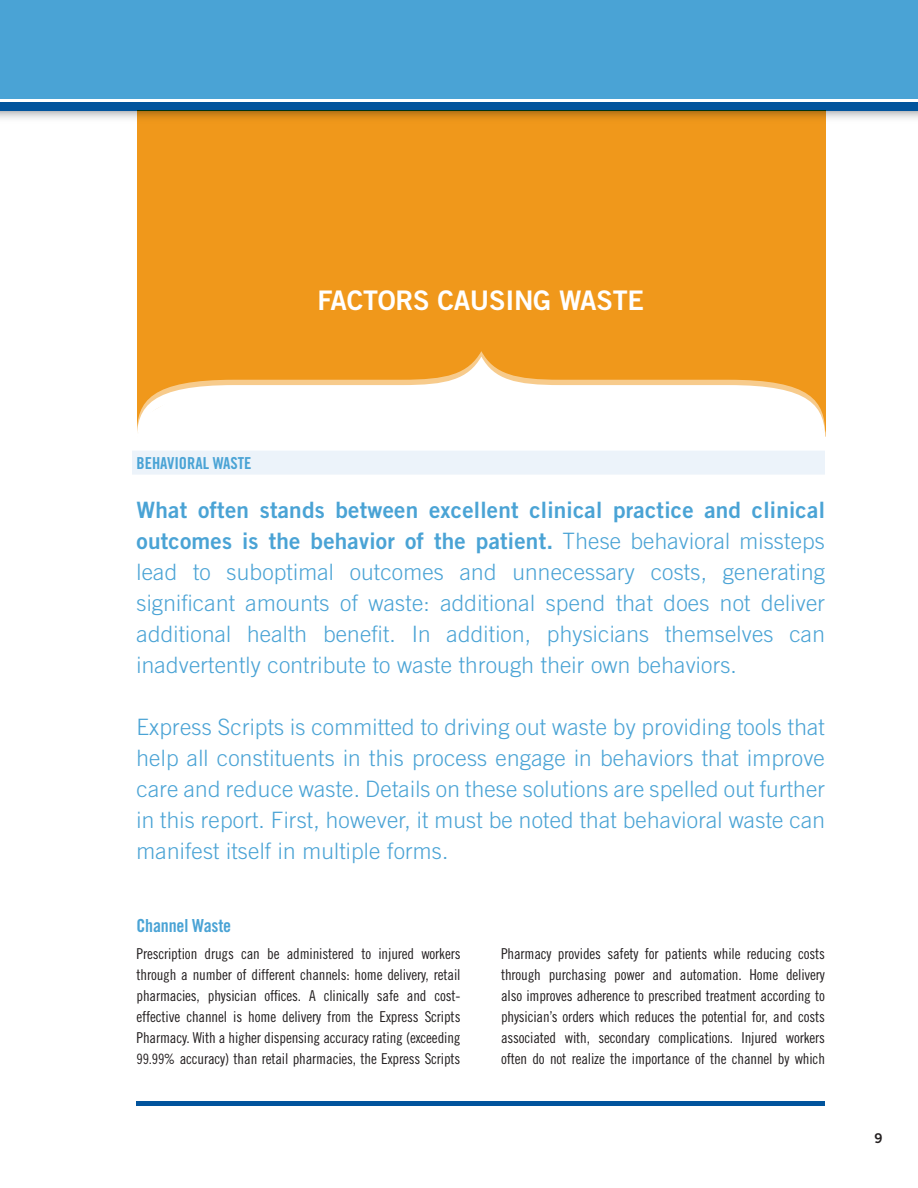
<style>
.page{position:relative;width:918px;height:1188px;background:#fff}
.page>*{position:absolute;margin:0;border:0;box-sizing:border-box;transform-origin:0 0}
.t1{font:27px "Trade Gothic Bold Two";letter-spacing:-.01em;color:#fff}
.t2{font:300 22.5px/31px "Trade Gothic";letter-spacing:.01em;color:#4aa3d5;text-align:justify}
.t3{font:22.5px/31px "Trade Gothic Bold Two";letter-spacing:.01em;color:#4aa3d5}
.t4{font:18px "Trade Gothic Bold Cond Twenty";letter-spacing:-.01em;color:#4aa3d5}
.t5{font:16.5px "Trade Gothic Bold Cond Twenty";color:#4aa3d5}
.t6{font:15px/21px "Trade Gothic Cond Eighteen";letter-spacing:-.01em;color:#231f20;text-align:justify}
.t7{font:13.5px "Trade Gothic Bold Two";color:#231f20}
.s1{font-family:"Trade Gothic";font-weight:300}
.s2{font-size:14.25px}
</style>
<div class="page">
<svg style="left:0;top:110px;width:918px;height:15px"></svg>
<div style="left:0;top:102px;width:918px;height:8px;background:#01549d"></div>
<div style="left:0;top:0;width:918px;height:99px;background:#4aa3d5"></div>
<hr style="left:136px;top:1101px;width:689px;height:4px;background:#01549d">
<div style="left:137px;top:111px;width:688px;height:336px;background:#f0981b"></div>
<svg style="left:137px;top:364px;width:689px;height:83px;fill:#fff"></svg>
<div style="left:132px;top:451px;width:693px;height:24px;background:#ecf3fa"></div>
<h1 class="t1" style="left:317px;top:284px;width:325px">Factors Causing waste</h1>
<p class="t5" style="left:136px;top:453px;width:117px">BEHAVIORAL WASTE</p>
<h2 class="t3" style="left:136px;top:494px;width:690px">What often stands between excellent clinical practice and clinical outcomes is the behavior of the patient. <span class="s1">These behavioral missteps</span></h2>
<p class="t2" style="left:136px;top:556px;width:690px">lead to suboptimal outcomes and unnecessary costs, generating significant amounts of waste: additional spend that does not deliver additional health benefit. In addition, physicians themselves can inadvertently contribute to waste through their own behaviors.</p>
<p class="t2" style="left:136px;top:711px;width:690px">Express Scripts is committed to driving out waste by providing tools that help all constituents in this process engage in behaviors that improve care and reduce waste. Details on these solutions are spelled out further in this report. First, however, it must be noted that behavioral waste can manifest itself in multiple forms.</p>
<p class="t4" style="left:136px;top:914px;width:96px">Channel Waste</p>
<p class="t6" style="left:136px;top:943px;width:326px">Prescription drugs can be administered to injured workers through a number of different channels: home delivery, retail pharmacies, physician offices. A clinically safe and cost&shy;effective channel is home delivery from the Express Scripts Pharmacy. With a higher dispensing accuracy rating (exceeding <span class="s2">99.99%</span> accuracy) than retail pharmacies, the Express Scripts</p>
<p class="t6" style="left:501px;top:943px;width:325px">Pharmacy provides safety for patients while reducing costs through purchasing power and automation. Home delivery also improves adherence to prescribed treatment according to physician’s orders which reduces the potential for, and costs associated with, secondary complications. Injured workers often do not realize the importance of the channel by which</p>
<p class="t7" style="left:875px;top:1130px;width:10px">9</p>
</div>
